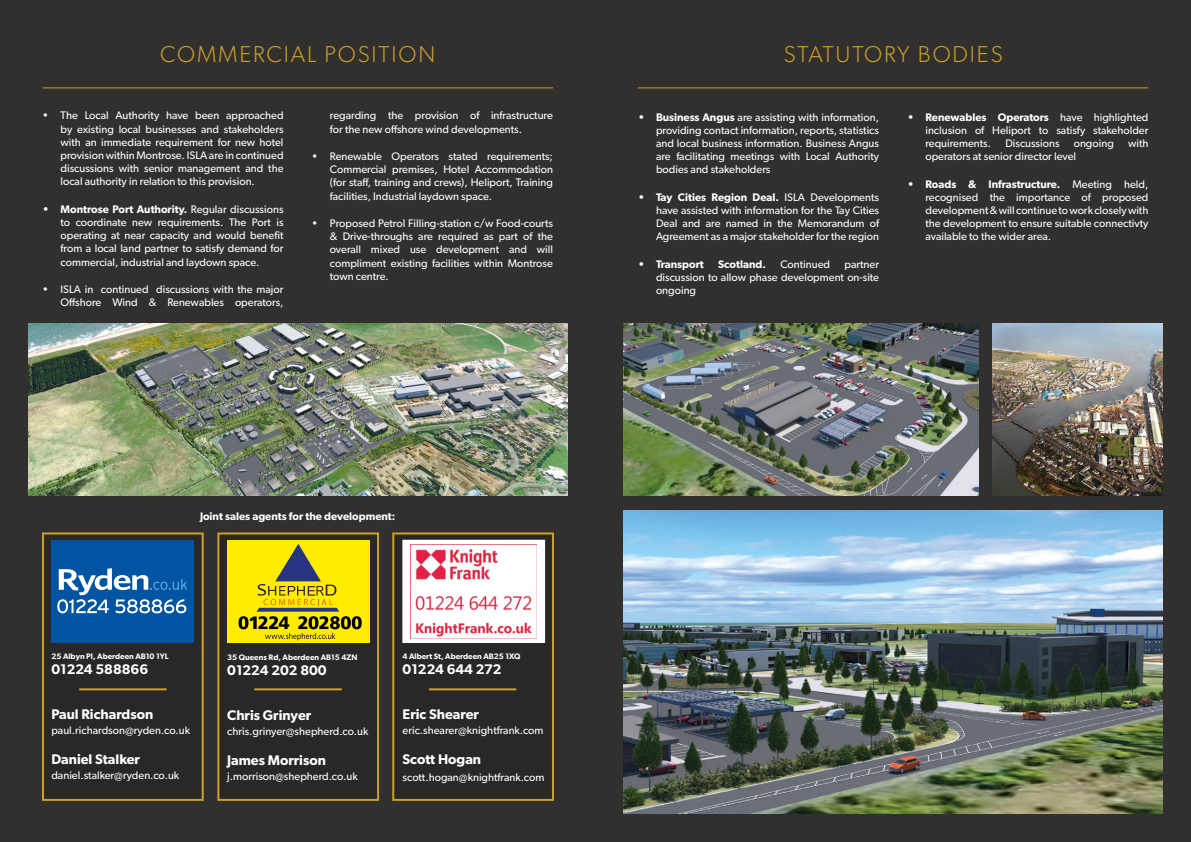
<style>
.page{position:relative;width:1191px;height:842px;background:#fff}
.page>*{position:absolute;margin:0;border:0;box-sizing:border-box;transform-origin:0 0}
.t1{font:300 23px "Gibson";letter-spacing:.08em;color:#cba229}
.t2{font:600 14px "Gibson";color:#fff}
.t3{font:11px/13.2px "Gibson";color:#fff;text-align:justify}
.t4{font:600 11px "Gibson";color:#fff}
.t5{font:600 8px "Gibson";color:#fff}
.s1{font-weight:600}
</style>
<div class="page">
<div style="left:0;top:0;width:608px;height:842px;background:#32302e"></div>
<div style="left:583px;top:0;width:608px;height:842px;background:#32302e"></div>
<hr style="left:43px;top:87px;width:510px;height:1px;background:#cba229">
<img style="left:28px;top:324px;width:539px;height:172px">
<div style="left:392px;top:533px;width:160px;height:267px;background:#292826"></div>
<div style="left:43px;top:533px;width:160px;height:267px;background:#292826"></div>
<div style="left:219px;top:533px;width:160px;height:267px;background:#292826"></div>
<div style="left:51px;top:540px;width:143px;height:102px;background:#0054a1"></div>
<svg style="left:57px;top:568px;width:130px;height:45px"></svg>
<div style="left:227px;top:540px;width:143px;height:102px;background:#ffec00"></div>
<svg style="left:238px;top:544px;width:124px;height:97px"></svg>
<div style="left:42px;top:532px;width:162px;height:269px;border:2px solid #cba229"></div>
<div style="left:217px;top:532px;width:162px;height:269px;border:2px solid #cba229"></div>
<div style="left:392px;top:532px;width:162px;height:269px;border:2px solid #cba229"></div>
<hr style="left:79px;top:688px;width:88px;height:2px;background:#cba229">
<hr style="left:254px;top:688px;width:88px;height:2px;background:#cba229">
<hr style="left:429px;top:688px;width:87px;height:2px;background:#cba229">
<div style="left:403px;top:540px;width:141px;height:102px;background:#fff"></div>
<img style="left:410px;top:544px;width:127px;height:94px">
<div style="left:402px;top:540px;width:143px;height:103px;border:1px solid #fff"></div>
<hr style="left:638px;top:87px;width:510px;height:1px;background:#cba229">
<img style="left:624px;top:324px;width:354px;height:172px">
<img style="left:992px;top:324px;width:170px;height:172px">
<img style="left:624px;top:510px;width:538px;height:304px">
<p class="t1" style="left:160px;top:40px;width:276px">COMMERCIAL POSITION</p>
<p class="t3" style="left:61px;top:109px;width:224px;text-indent:-18px">• The Local Authority have been approached by existing local businesses and stakeholders with an immediate requirement for new hotel provision within Montrose. ISLA are in continued discussions with senior management and the local authority in relation to this provision.</p>
<p class="t3" style="left:61px;top:202px;width:224px;text-indent:-18px"><span class="s1">• Montrose Port Authority.</span> Regular discussions to coordinate new requirements. The Port is operating at near capacity and would benefit from a local land partner to satisfy demand for commercial, industrial and laydown space.</p>
<p class="t3" style="left:43px;top:282px;width:242px;text-align:right">• ISLA in continued discussions with the major<br>Offshore Wind &amp; Renewables operators,</p>
<p class="t3" style="left:330px;top:109px;width:224px">regarding the provision of infrastructure for the new offshore wind developments.</p>
<p class="t3" style="left:330px;top:149px;width:224px;text-indent:-18px">• Renewable Operators stated requirements; Commercial premises, Hotel Accommodation (for staff, training and crews), Heliport, Training facilities, Industrial laydown space.</p>
<p class="t3" style="left:330px;top:216px;width:224px;text-indent:-18px">• Proposed Petrol Filling-station c/w Food-courts &amp; Drive-throughs are required as part of the overall mixed use development and will compliment existing facilities within Montrose town centre.</p>
<p class="t4" style="left:200px;top:510px;width:197px">Joint sales agents for the development:</p>
<p class="t5" style="left:51px;top:651px;width:119px">25 Albyn Pl, Aberdeen AB10 1YL</p>
<p class="t2" style="left:51px;top:660px;width:98px">01224 588866</p>
<p class="t2" style="left:51px;top:705px;width:103px">Paul Richardson</p>
<p class="t3" style="left:51px;top:723px;width:140px">paul.richardson@ryden.co.uk</p>
<p class="t2" style="left:51px;top:750px;width:90px">Daniel Stalker</p>
<p class="t3" style="left:51px;top:768px;width:129px">daniel.stalker@ryden.co.uk</p>
<p class="t5" style="left:227px;top:652px;width:132px">35 Queens Rd, Aberdeen AB15 4ZN</p>
<p class="t2" style="left:227px;top:661px;width:101px">01224 202 800</p>
<p class="t2" style="left:227px;top:706px;width:86px">Chris Grinyer</p>
<p class="t3" style="left:227px;top:724px;width:143px">chris.grinyer@shepherd.co.uk</p>
<p class="t2" style="left:227px;top:751px;width:100px">James Morrison</p>
<p class="t3" style="left:227px;top:769px;width:132px">j.morrison@shepherd.co.uk</p>
<p class="t5" style="left:402px;top:651px;width:119px">4 Albert St, Aberdeen AB25 1XQ</p>
<p class="t2" style="left:402px;top:660px;width:100px">01224 644 272</p>
<p class="t2" style="left:402px;top:705px;width:78px">Eric Shearer</p>
<p class="t3" style="left:402px;top:723px;width:142px">eric.shearer@knightfrank.com</p>
<p class="t2" style="left:402px;top:750px;width:80px">Scott Hogan</p>
<p class="t3" style="left:402px;top:770px;width:143px">scott.hogan@knightfrank.com</p>
<p class="t1" style="left:784px;top:40px;width:220px">STATUTORY BODIES</p>
<p class="t3" style="left:656px;top:110px;width:224px;text-indent:-18px"><span class="s1">• Business Angus</span> are assisting with information, providing contact information, reports, statistics and local business information. Business Angus are facilitating meetings with Local Authority bodies and stakeholders</p>
<p class="t3" style="left:656px;top:190px;width:224px;text-indent:-18px"><span class="s1">• Tay Cities Region Deal.</span> ISLA Developments have assisted with information for the Tay Cities Deal and are named in the Memorandum of Agreement as a major stakeholder for the region</p>
<p class="t4" style="left:638px;top:257px;width:67px">• Transport</p>
<p class="t4" style="left:718px;top:257px;width:49px">Scotland.</p>
<p class="t3" style="left:780px;top:257px;width:51px">Continued</p>
<p class="t3" style="left:656px;top:257px;width:224px;text-indent:188px">partner discussion to allow phase development on-site ongoing</p>
<p class="t3" style="left:925px;top:110px;width:224px;text-indent:-18px"><span class="s1">• Renewables Operators</span> have highlighted inclusion of Heliport to satisfy stakeholder requirements.</p>
<p class="t3" style="left:1005px;top:136px;width:56px">Discussions</p>
<p class="t3" style="left:1073px;top:136px;width:42px">ongoing</p>
<p class="t3" style="left:1128px;top:136px;width:22px">with</p>
<p class="t3" style="left:925px;top:150px;width:152px">operators at senior director level</p>
<p class="t3" style="left:925px;top:177px;width:224px;text-indent:-18px"><span class="s1">• Roads &amp; Infrastructure.</span> Meeting held, recognised the importance of proposed development &amp; will continue to work closely with the development to ensure suitable connectivty available to the wider area.</p>
</div>
